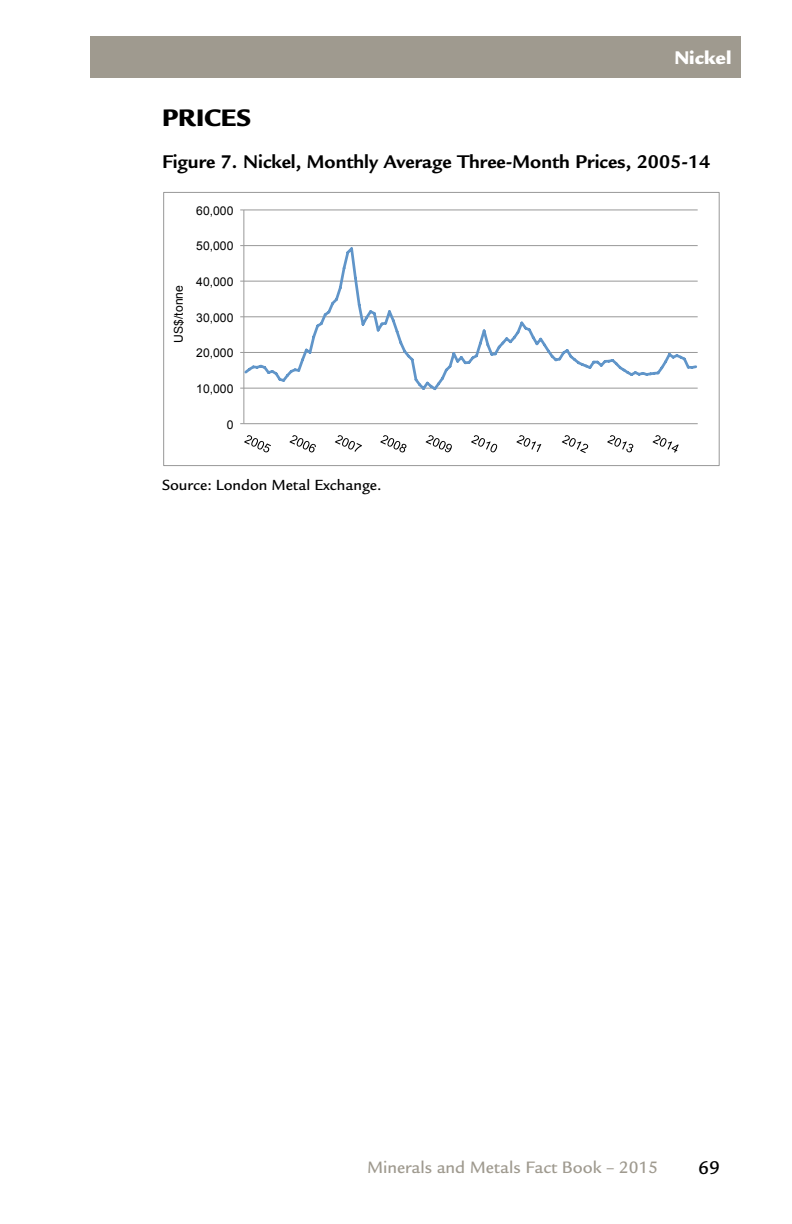
<style>
.page{position:relative;width:792px;height:1224px;background:#fff}
.page>*{position:absolute;margin:0;border:0;box-sizing:border-box;transform-origin:0 0}
.t1{font:900 26px "Legacy Sans Std";color:#000}
.t2{font:700 20px "Legacy Sans Std";color:#000}
.t3{font:900 20px "Legacy Sans Std";color:#fff}
.t4{font:500 20px "Legacy Sans Std";color:#000}
.t5{font:500 18px "Legacy Sans Std";color:#9f9a8f}
.t6{font:500 16px "Legacy Sans Std";color:#000}
.t7{font:12.2px "Arial";color:#000}
</style>
<div class="page">
<div style="left:90px;top:36px;width:651px;height:42px;background:#9f9a8f"></div>
<hr style="left:244px;top:209px;width:454px;height:1px;background:#989898">
<hr style="left:243px;top:210px;width:1px;height:214px;background:#989898">
<hr style="left:244px;top:423px;width:454px;height:1px;background:#989898">
<svg style="left:244px;top:245px;width:454px;height:148px"></svg>
<svg style="left:244px;top:435px;width:27px;height:18px"></svg>
<svg style="left:289px;top:435px;width:27px;height:17px"></svg>
<svg style="left:335px;top:435px;width:27px;height:17px"></svg>
<svg style="left:380px;top:435px;width:27px;height:18px"></svg>
<svg style="left:426px;top:435px;width:26px;height:17px"></svg>
<svg style="left:471px;top:435px;width:26px;height:17px"></svg>
<svg style="left:516px;top:435px;width:25px;height:17px"></svg>
<svg style="left:562px;top:435px;width:26px;height:18px"></svg>
<svg style="left:607px;top:435px;width:26px;height:17px"></svg>
<svg style="left:653px;top:435px;width:26px;height:18px"></svg>
<div style="left:163px;top:192px;width:557px;height:274px;border:1px solid #989898"></div>
<p class="t3" style="left:674px;top:46px;width:59px">Nickel</p>
<h1 class="t1" style="left:162px;top:102px;width:91px">PRICES</h1>
<p class="t2" style="left:162px;top:150px;width:550px">Figure 7. Nickel, Monthly Average Three-Month Prices, 2005-14</p>
<p class="t7" style="left:196px;top:202px;width:39px">60,000</p>
<p class="t7" style="left:170px;top:343px;width:59px;rotate:-90deg">US$/tonne</p>
<p class="t7" style="left:196px;top:238px;width:39px">50,000</p>
<p class="t7" style="left:196px;top:274px;width:39px">40,000</p>
<p class="t7" style="left:196px;top:309px;width:39px">30,000</p>
<p class="t7" style="left:196px;top:345px;width:39px">20,000</p>
<p class="t7" style="left:196px;top:381px;width:39px">10,000</p>
<p class="t7" style="left:227px;top:416px;width:8px">0</p>
<p class="t6" style="left:162px;top:476px;width:221px">Source: London Metal Exchange.</p>
<p class="t5" style="left:367px;top:1157px;width:293px">Minerals and Metals Fact Book – 2015</p>
<p class="t4" style="left:698px;top:1157px;width:23px">69</p>
</div>
